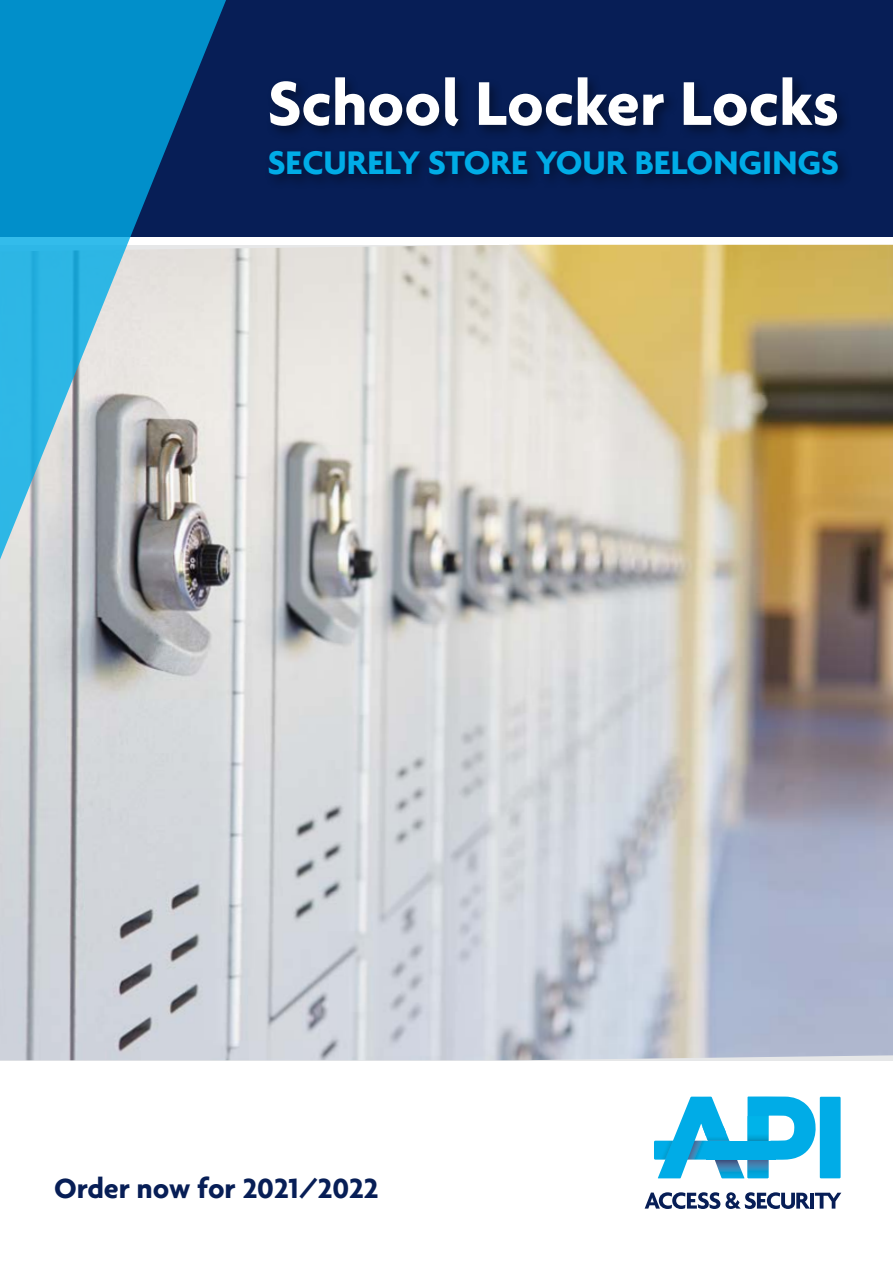
<style>
.page{position:relative;width:893px;height:1263px;background:#fff}
.page>*{position:absolute;margin:0;border:0;box-sizing:border-box;transform-origin:0 0}
.t1{font:700 66.75px "Agenda";color:#fff}
.t2{font:700 35.4px "Agenda";color:#00ace7}
.t3{font:700 30px "Agenda";color:#071e56}
</style>
<div class="page">
<div style="left:0;top:0;width:893px;height:236px;background:#071e56"></div>
<img style="left:0;top:245px;width:893px;height:815px">
<svg style="left:0;top:0;width:239px;height:625px;background:#65a2be"></svg>
<svg style="left:645px;top:1192px;width:196px;height:17px"></svg>
<div style="left:820px;top:1097px;width:21px;height:81px;background:#00ace7"></div>
<svg style="left:654px;top:1096px;width:162px;height:82px"></svg>
<div style="left:706px;top:1141px;width:69px;height:18px;background:#00ace7"></div>
<div style="left:265px;top:73px;width:587px;height:117px;background:#000;opacity:.39"></div>
<h1 class="t1" style="left:268px;top:63px;width:573px">School Locker Locks</h1>
<p class="t2" style="left:268px;top:141px;width:573px">SECURELY STORE YOUR BELONGINGS</p>
<p class="t3" style="left:54px;top:1170px;width:326px">Order now for 2021/2022</p>
</div>
